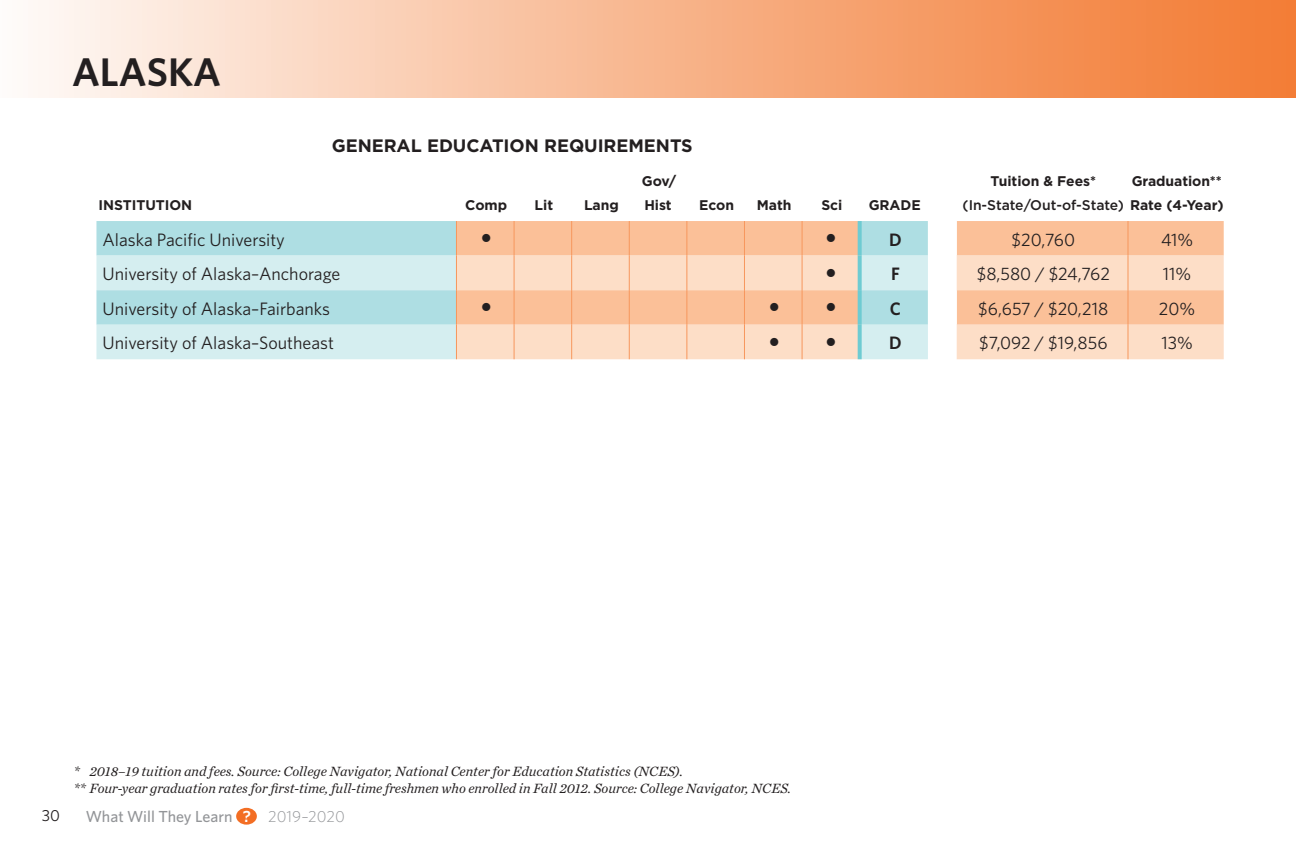
<style>
.page{position:relative;width:1296px;height:864px;background:#fff}
.page>*{position:absolute;margin:0;border:0;box-sizing:border-box;transform-origin:0 0}
.t1{font:600 40px "Whitney";color:#231f20}
.Body_text_sh{font:18px "Whitney";color:#231f20}
.Body_text_sh-2{font:700 18px "Gotham";letter-spacing:-.005em;color:#231f20}
.Body_text_sh-3{font:600 18px "Whitney";color:#231f20}
.t2{font:500 16px "Whitney";color:#939598}
.t3{font:16px "Whitney";color:#231f20}
.t4{font:italic 14px "Chronicle Text G1";color:#231f20}
.Body_text_sh-4{font:700 14px/24px "Gotham";letter-spacing:-.005em;color:#231f20}
.Body_text_sh-5{font:500 14px "Gotham";letter-spacing:-.005em;color:#231f20}
.Body_text_sh-6{font:14px "Lucida Sans Unicode";color:#231f20}
.s1{font-weight:700}
.s2{font-weight:600;color:#fff}
.s3{font-weight:300}
</style>
<div class="page">
<div style="left:236px;top:808px;width:21px;height:17px;background:#f36e24;border-radius:50%"></div>
<div style="left:0;top:0;width:1296px;height:98px;background:linear-gradient(to right,#fef9f5,#f2772e)"></div>
<div style="left:96px;top:221px;width:360px;height:35px;background:#aedee3"></div>
<svg style="left:457px;top:221px;width:767px;height:35px;background:#f4c39f"></svg>
<svg style="left:928px;top:221px;width:29px;height:35px"></svg>
<svg style="left:96px;top:256px;width:360px;height:103px;background:#c8e8eb"></svg>
<svg style="left:457px;top:256px;width:767px;height:103px;background:#f7d7be"></svg>
<svg style="left:858px;top:221px;width:4px;height:35px"></svg>
<svg style="left:858px;top:256px;width:4px;height:34px"></svg>
<svg style="left:858px;top:290px;width:4px;height:35px"></svg>
<svg style="left:858px;top:325px;width:4px;height:34px"></svg>
<hr style="left:456px;top:221px;width:1px;height:35px;background:#f7975d">
<hr style="left:514px;top:221px;width:1px;height:35px;background:#f7975d">
<hr style="left:571px;top:221px;width:1px;height:35px;background:#f7975d">
<hr style="left:629px;top:221px;width:1px;height:35px;background:#f7975d">
<hr style="left:686px;top:221px;width:1px;height:35px;background:#f7975d">
<hr style="left:744px;top:221px;width:1px;height:35px;background:#f7975d">
<hr style="left:802px;top:221px;width:1px;height:35px;background:#f7975d">
<hr style="left:1128px;top:221px;width:1px;height:35px;background:#f7975d">
<hr style="left:456px;top:256px;width:1px;height:34px;background:#f7975d">
<hr style="left:514px;top:256px;width:1px;height:34px;background:#f7975d">
<hr style="left:571px;top:256px;width:1px;height:34px;background:#f7975d">
<hr style="left:629px;top:256px;width:1px;height:34px;background:#f7975d">
<hr style="left:686px;top:256px;width:1px;height:34px;background:#f7975d">
<hr style="left:744px;top:256px;width:1px;height:34px;background:#f7975d">
<hr style="left:802px;top:256px;width:1px;height:34px;background:#f7975d">
<hr style="left:1128px;top:256px;width:1px;height:34px;background:#f7975d">
<hr style="left:456px;top:290px;width:1px;height:35px;background:#f7975d">
<hr style="left:514px;top:290px;width:1px;height:35px;background:#f7975d">
<hr style="left:571px;top:290px;width:1px;height:35px;background:#f7975d">
<hr style="left:629px;top:290px;width:1px;height:35px;background:#f7975d">
<hr style="left:686px;top:290px;width:1px;height:35px;background:#f7975d">
<hr style="left:744px;top:290px;width:1px;height:35px;background:#f7975d">
<hr style="left:802px;top:290px;width:1px;height:35px;background:#f7975d">
<hr style="left:1128px;top:290px;width:1px;height:35px;background:#f7975d">
<hr style="left:456px;top:325px;width:1px;height:34px;background:#f7975d">
<hr style="left:514px;top:325px;width:1px;height:34px;background:#f7975d">
<hr style="left:571px;top:325px;width:1px;height:34px;background:#f7975d">
<hr style="left:629px;top:325px;width:1px;height:34px;background:#f7975d">
<hr style="left:686px;top:325px;width:1px;height:34px;background:#f7975d">
<hr style="left:744px;top:325px;width:1px;height:34px;background:#f7975d">
<hr style="left:802px;top:325px;width:1px;height:34px;background:#f7975d">
<hr style="left:1128px;top:325px;width:1px;height:34px;background:#f7975d">
<p class="t1" style="left:72px;top:48px;width:150px">ALASKA</p>
<p class="Body_text_sh-2" style="left:332px;top:135px;width:362px">GENERAL EDUCATION REQUIREMENTS</p>
<p class="Body_text_sh-4" style="left:98px;top:192px;width:95px">INSTITUTION</p>
<p class="Body_text_sh-4" style="left:465px;top:192px;width:43px">Comp</p>
<p class="Body_text_sh-4" style="left:535px;top:192px;width:20px">Lit</p>
<p class="Body_text_sh-4" style="left:584px;top:192px;width:36px">Lang</p>
<p class="Body_text_sh-4" style="left:642px;top:168px;width:36px">Gov/<br>Hist</p>
<p class="Body_text_sh-4" style="left:699px;top:192px;width:36px">Econ</p>
<p class="Body_text_sh-4" style="left:757px;top:192px;width:36px">Math</p>
<p class="Body_text_sh-4" style="left:821px;top:192px;width:22px">Sci</p>
<p class="Body_text_sh-4" style="left:869px;top:192px;width:54px">GRADE</p>
<p class="Body_text_sh-4" style="left:991px;top:168px;width:107px">Tuition &amp; Fees*</p>
<p class="Body_text_sh-5" style="left:963px;top:197px;width:263px">(In-State/Out-of-State) <span class="s1">Rate (4-Year)</span></p>
<p class="Body_text_sh-4" style="left:1132px;top:168px;width:92px">Graduation**</p>
<p class="Body_text_sh" style="left:103px;top:229px;width:184px">Alaska Pacific University</p>
<p class="Body_text_sh-6" style="left:481px;top:226px;width:13px">●</p>
<p class="Body_text_sh-6" style="left:826px;top:226px;width:13px">●</p>
<p class="Body_text_sh-3" style="left:889px;top:228px;width:14px">D</p>
<p class="Body_text_sh" style="left:1012px;top:229px;width:65px">$20,760</p>
<p class="Body_text_sh" style="left:1161px;top:229px;width:34px">41%</p>
<p class="Body_text_sh" style="left:103px;top:263px;width:239px">University of Alaska–Anchorage</p>
<p class="Body_text_sh-6" style="left:826px;top:261px;width:13px">●</p>
<p class="Body_text_sh-3" style="left:891px;top:263px;width:10px">F</p>
<p class="Body_text_sh" style="left:977px;top:263px;width:135px">$8,580 / $24,762</p>
<p class="Body_text_sh" style="left:1163px;top:263px;width:30px">11%</p>
<p class="Body_text_sh" style="left:103px;top:298px;width:229px">University of Alaska–Fairbanks</p>
<p class="Body_text_sh-6" style="left:481px;top:295px;width:13px">●</p>
<p class="Body_text_sh-6" style="left:769px;top:295px;width:13px">●</p>
<p class="Body_text_sh-6" style="left:826px;top:295px;width:13px">●</p>
<p class="Body_text_sh-3" style="left:890px;top:297px;width:13px">C</p>
<p class="Body_text_sh" style="left:978px;top:298px;width:132px">$6,657 / $20,218</p>
<p class="Body_text_sh" style="left:1159px;top:298px;width:38px">20%</p>
<p class="Body_text_sh" style="left:103px;top:332px;width:233px">University of Alaska–Southeast</p>
<p class="Body_text_sh-6" style="left:769px;top:330px;width:13px">●</p>
<p class="Body_text_sh-6" style="left:826px;top:330px;width:13px">●</p>
<p class="Body_text_sh-3" style="left:889px;top:332px;width:14px">D</p>
<p class="Body_text_sh" style="left:979px;top:332px;width:130px">$7,092 / $19,856</p>
<p class="Body_text_sh" style="left:1161px;top:332px;width:33px">13%</p>
<p class="t4" style="left:73px;top:760px;width:611px">* 2018–19 tuition and fees. Source: College Navigator, National Center for Education Statistics (NCES).</p>
<p class="t4" style="left:73px;top:777px;width:719px">** Four-year graduation rates for first-time, full-time freshmen who enrolled in Fall 2012. Source: College Navigator, NCES.</p>
<p class="t3" style="left:42px;top:806px;width:20px">30</p>
<p class="t2" style="left:86px;top:807px;width:261px">What Will They Learn <span class="s2">?</span> <span class="s3">2019–2020</span></p>
</div>
